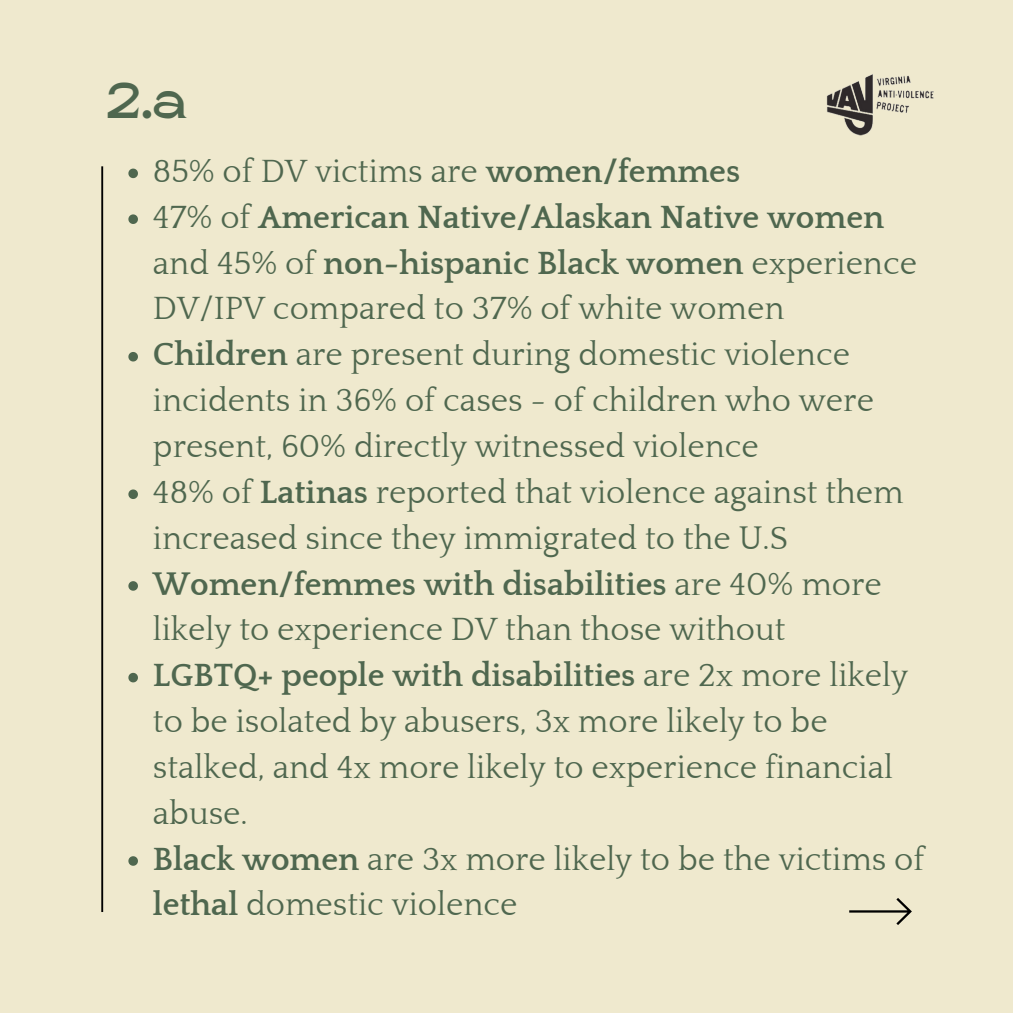
<style>
.page{position:relative;width:1013px;height:1013px;background:#fff}
.page>*{position:absolute;margin:0;border:0;box-sizing:border-box;transform-origin:0 0}
.t1{font:700 50px "Rasputin";color:#4f674f}
.t2{font:33px/45.9px "Quattrocento";color:#4f674f}
.t3{font:700 33px/45.9px "Quattrocento";color:#4f674f}
.s1{font-weight:700}
.s2{font-weight:400}
</style>
<div class="page">
<div style="left:0;top:0;width:1012px;height:1012px;background:#efe9ce"></div>
<svg style="left:128px;top:169px;width:10px;height:9px"></svg>
<svg style="left:128px;top:214px;width:10px;height:10px"></svg>
<svg style="left:128px;top:352px;width:10px;height:9px"></svg>
<svg style="left:128px;top:489px;width:10px;height:10px"></svg>
<svg style="left:128px;top:581px;width:10px;height:9px"></svg>
<svg style="left:128px;top:673px;width:10px;height:9px"></svg>
<svg style="left:128px;top:856px;width:10px;height:9px"></svg>
<hr style="left:101px;top:166px;width:2px;height:746px;background:#000">
<svg style="left:849px;top:898px;width:62px;height:27px"></svg>
<img style="left:826px;top:74px;width:108px;height:62px">
<p class="t1" style="left:106px;top:73px;width:84px">2.a</p>
<p class="t2" style="left:153px;top:149px;width:588px">85% of DV victims are <span class="s1">women/femmes</span></p>
<p class="t3" style="left:153px;top:195px;width:765px"><span class="s2">47% of</span> American Native/Alaskan Native women <span class="s2">and 45% of</span> non-hispanic Black women <span class="s2">experience<br>DV/IPV compared to 37% of white women</span></p>
<p class="t2" style="left:153px;top:333px;width:722px"><span class="s1">Children</span> are present during domestic violence incidents in 36% of cases - of children who were present, 60% directly witnessed violence</p>
<p class="t2" style="left:153px;top:470px;width:752px">48% of <span class="s1">Latinas</span> reported that violence against them increased since they immigrated to the U.S</p>
<p class="t2" style="left:153px;top:562px;width:730px"><span class="s1">Women/femmes with disabilities</span> are 40% more likely to experience DV than those without</p>
<p class="t2" style="left:153px;top:653px;width:756px"><span class="s1">LGBTQ+ people with disabilities</span> are 2x more likely to be isolated by abusers, 3x more likely to be stalked, and 4x more likely to experience financial abuse.</p>
<p class="t2" style="left:153px;top:837px;width:773px"><span class="s1">Black women</span> are 3x more likely to be the victims of <span class="s1">lethal</span> domestic violence</p>
</div>
